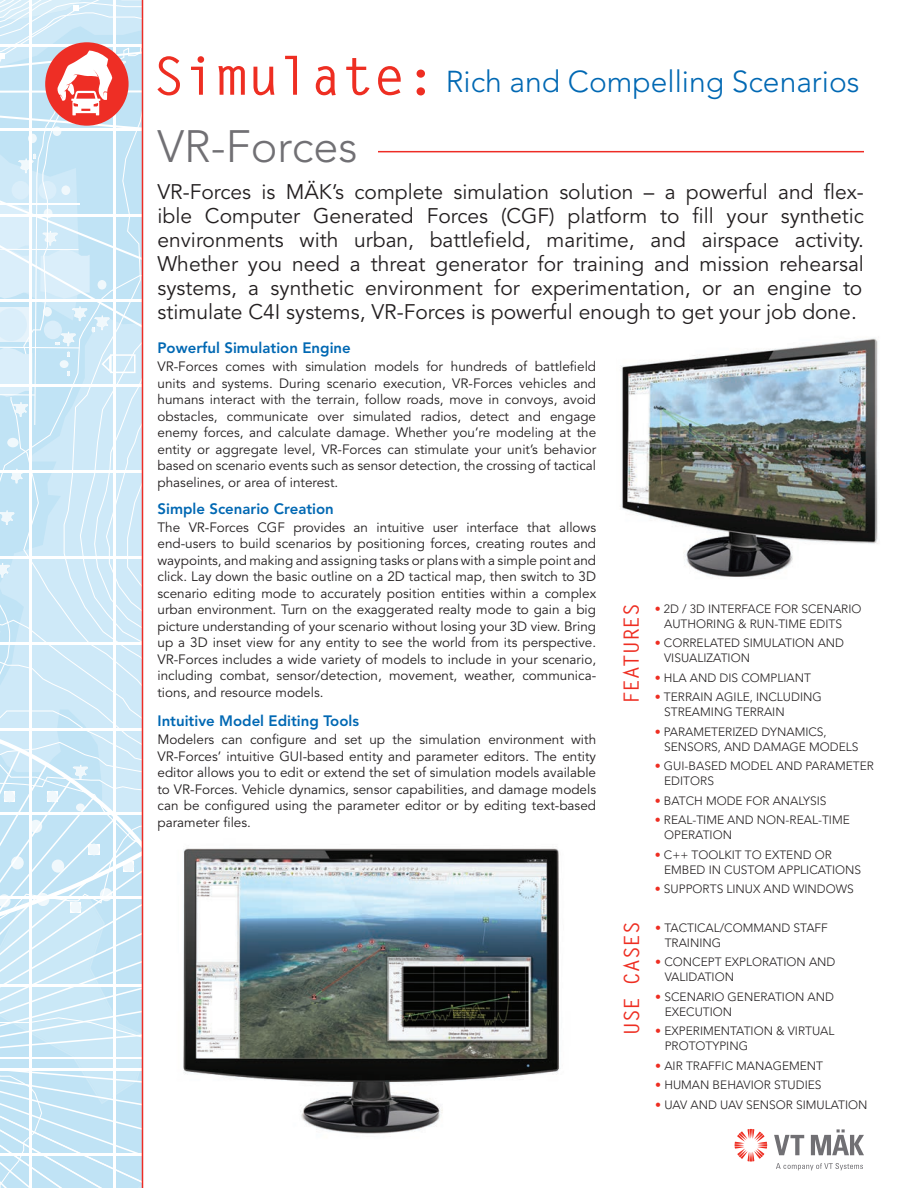
<style>
.page{position:relative;width:918px;height:1188px;background:#fff}
.page>*{position:absolute;margin:0;border:0;box-sizing:border-box;transform-origin:0 0}
.t1{font:300 45px "Avenir";color:#717074}
.t2{font:300 30px "Avenir";color:#0168b3}
.t3{font:21px/24px "Avenir";color:#231f20;text-align:justify}
.t4{font:700 21px "Letter Gothic Std";color:#ee2e22}
.t5{font:800 15px "Avenir";color:#0168b3}
.t6{font:13.5px/16.5px "Avenir";color:#231f20;text-align:justify}
.t7{font:300 12px/15px "Avenir";color:#231f20}
.s1{font-family:"Letter Gothic Std";font-weight:700;font-size:52.5px;color:#ee2e22}
.s2{color:#ee2e22}
</style>
<div class="page">
<svg style="left:735px;top:1129px;width:32px;height:33px"></svg>
<svg style="left:774px;top:1135px;width:30px;height:20px"></svg>
<svg style="left:811px;top:1129px;width:53px;height:26px"></svg>
<svg style="left:776px;top:1163px;width:87px;height:7px"></svg>
<hr style="left:142px;top:0;width:1px;height:1188px;background:#ee2c25">
<svg style="left:0;top:0;width:142px;height:1188px;background:#d1e6f3"></svg>
<img style="left:621px;top:338px;width:257px;height:239px">
<hr style="left:378px;top:151px;width:486px;height:1px;background:#ee2c25">
<img style="left:183px;top:848px;width:377px;height:286px">
<h2 class="t2" style="left:153px;top:64px;width:708px"><span class="s1">Simulate:</span> RICH AND COMPELLING SCENARIOS</h2>
<h1 class="t1" style="left:158px;top:120px;width:202px">VR-FORCES</h1>
<p class="t3" style="left:158px;top:181px;width:708px">VR-Forces is MÄK’s complete simulation solution – a powerful and flex&shy;ible Computer Generated Forces (CGF) platform to fill your synthetic environments with urban, battlefield, maritime, and airspace activity.<br>Whether you need a threat generator for training and mission rehearsal systems, a synthetic environment for experimentation, or an engine to stimulate C4I systems, VR-Forces is powerful enough to get your job done.</p>
<p class="t5" style="left:158px;top:339px;width:195px">Powerful Simulation Engine</p>
<p class="t6" style="left:158px;top:359px;width:440px">VR-Forces comes with simulation models for hundreds of battlefield units and systems. During scenario execution, VR-Forces vehicles and humans interact with the terrain, follow roads, move in convoys, avoid obstacles, communicate over simulated radios, detect and engage enemy forces, and calculate damage. Whether you’re modeling at the entity or aggregate level, VR-Forces can stimulate your unit’s behavior based on scenario events such as sensor detection, the crossing of tactical phaselines, or area of interest.</p>
<p class="t5" style="left:158px;top:500px;width:178px">Simple Scenario Creation</p>
<p class="t6" style="left:158px;top:519px;width:440px">The VR-Forces CGF provides an intuitive user interface that allows end-users to build scenarios by positioning forces, creating routes and waypoints, and making and assigning tasks or plans with a simple point and click. Lay down the basic outline on a 2D tactical map, then switch to 3D scenario editing mode to accurately position entities within a complex urban environment. Turn on the exaggerated realty mode to gain a big picture understanding of your scenario without losing your 3D view. Bring up a 3D inset view for any entity to see the world from its perspective.<br>VR-Forces includes a wide variety of models to include in your scenario, including combat, sensor/detection, movement, weather, communica&shy;tions, and resource models.</p>
<p class="t5" style="left:158px;top:712px;width:203px">Intuitive Model Editing Tools</p>
<p class="t6" style="left:158px;top:732px;width:440px">Modelers can configure and set up the simulation environment with VR-Forces’ intuitive GUI-based entity and parameter editors. The entity editor allows you to edit or extend the set of simulation models available to VR-Forces. Vehicle dynamics, sensor capabilities, and damage models can be configured using the parameter editor or by editing text-based parameter files.</p>
<h3 class="t4" style="left:618px;top:704px;width:102px;rotate:-90deg">FEATURES</h3>
<h3 class="t4" style="left:619px;top:1035px;width:115px;rotate:-90deg">USE CASES</h3>
<p class="t7" style="left:655px;top:601px;width:171px"><span class="s2">•</span> 2D / 3D INTERFACE FOR SCENA</p>
<p class="t7" style="left:841px;top:601px;width:14px">RIO</p>
<p class="t7" style="left:664px;top:616px;width:57px">AUTHORING</p>
<p class="t7" style="left:738px;top:616px;width:98px">&amp; RUN-TIME EDITS</p>
<p class="t7" style="left:655px;top:636px;width:104px"><span class="s2">•</span> CORRELATED SIMULA</p>
<p class="t7" style="left:785px;top:636px;width:15px">TION</p>
<p class="t7" style="left:818px;top:636px;width:10px">AND</p>
<p class="t7" style="left:664px;top:651px;width:24px">VISUALI</p>
<p class="t7" style="left:707px;top:651px;width:29px">ZATION</p>
<p class="t7" style="left:655px;top:670px;width:45px"><span class="s2">•</span> HLA AND</p>
<p class="t7" style="left:720px;top:670px;width:39px">DI S COMPLIAN</p>
<p class="t7" style="left:804px;top:670px;width:8px">T</p>
<p class="t7" style="left:655px;top:690px;width:45px"><span class="s2">•</span> TERRAIN</p>
<p class="t7" style="left:716px;top:690px;width:8px">AGILE</p>
<p class="t7" style="left:750px;top:690px;width:36px">, INCLUDING</p>
<p class="t7" style="left:664px;top:705px;width:30px">STREAMING</p>
<p class="t7" style="left:736px;top:705px;width:36px">TERRAIN</p>
<p class="t7" style="left:655px;top:724px;width:40px"><span class="s2">•</span> PA RAME</p>
<p class="t7" style="left:711px;top:724px;width:59px">TERIZED DYNAMI</p>
<p class="t7" style="left:808px;top:724px;width:20px">CS,</p>
<p class="t7" style="left:664px;top:739px;width:70px">SENSORS, AND</p>
<p class="t7" style="left:754px;top:739px;width:10px">DAMAGE</p>
<p class="t7" style="left:809px;top:739px;width:10px">MODEL</p>
<p class="t7" style="left:852px;top:739px;width:8px">S</p>
<p class="t7" style="left:655px;top:759px;width:85px"><span class="s2">•</span> GUI-BASED MODEL</p>
<p class="t7" style="left:776px;top:759px;width:10px">AND</p>
<p class="t7" style="left:806px;top:759px;width:31px">PA RAME</p>
<p class="t7" style="left:853px;top:759px;width:23px">TER</p>
<p class="t7" style="left:664px;top:774px;width:51px">EDITORS</p>
<p class="t7" style="left:655px;top:793px;width:61px"><span class="s2">•</span> BATCH MODE</p>
<p class="t7" style="left:746px;top:793px;width:36px">FOR ANALY</p>
<p class="t7" style="left:810px;top:793px;width:18px">SIS</p>
<p class="t7" style="left:655px;top:813px;width:56px"><span class="s2">•</span> REAL-TIME</p>
<p class="t7" style="left:727px;top:813px;width:10px">AND</p>
<p class="t7" style="left:757px;top:813px;width:10px">NON</p>
<p class="t7" style="left:786px;top:813px;width:51px">-REAL-TIME</p>
<p class="t7" style="left:664px;top:828px;width:9px">OPE</p>
<p class="t7" style="left:688px;top:828px;width:30px">RATION</p>
<p class="t7" style="left:655px;top:847px;width:54px"><span class="s2">•</span> C++ TOOL</p>
<p class="t7" style="left:724px;top:847px;width:71px">KIT TO EXTEND</p>
<p class="t7" style="left:815px;top:847px;width:19px">OR</p>
<p class="t7" style="left:664px;top:862px;width:122px">EM BED IN CUSTOM APPLI</p>
<p class="t7" style="left:809px;top:862px;width:31px">CATION</p>
<p class="t7" style="left:855px;top:862px;width:8px">S</p>
<p class="t7" style="left:655px;top:882px;width:56px"><span class="s2">•</span> SUPPORTS</p>
<p class="t7" style="left:726px;top:882px;width:127px">LINUX AND WINDOWS</p>
<p class="t7" style="left:665px;top:920px;width:157px;text-indent:-9px"><span class="s2">•</span> TACTICAL/COMMAND STAFF<br>TRAINING</p>
<p class="t7" style="left:665px;top:955px;width:172px;text-indent:-9px"><span class="s2">•</span> CONCEPT EXPLORATION AND<br>VALIDATION</p>
<p class="t7" style="left:665px;top:989px;width:171px;text-indent:-9px"><span class="s2">•</span> SCENARIO GENERATION AND<br>EXECUTION</p>
<p class="t7" style="left:665px;top:1024px;width:171px;text-indent:-9px"><span class="s2">•</span> EXPERIMENTATION &amp; VIRTUAL<br>PROTOTYPING</p>
<p class="t7" style="left:655px;top:1058px;width:166px"><span class="s2">•</span> AIR TRAFFIC MANAGEMENT</p>
<p class="t7" style="left:655px;top:1078px;width:166px"><span class="s2">•</span> HUMAN BEHAVIOR STUDIES</p>
<p class="t7" style="left:655px;top:1097px;width:214px"><span class="s2">•</span> UAV AND UAV SENSOR SIMULATION</p>
</div>
